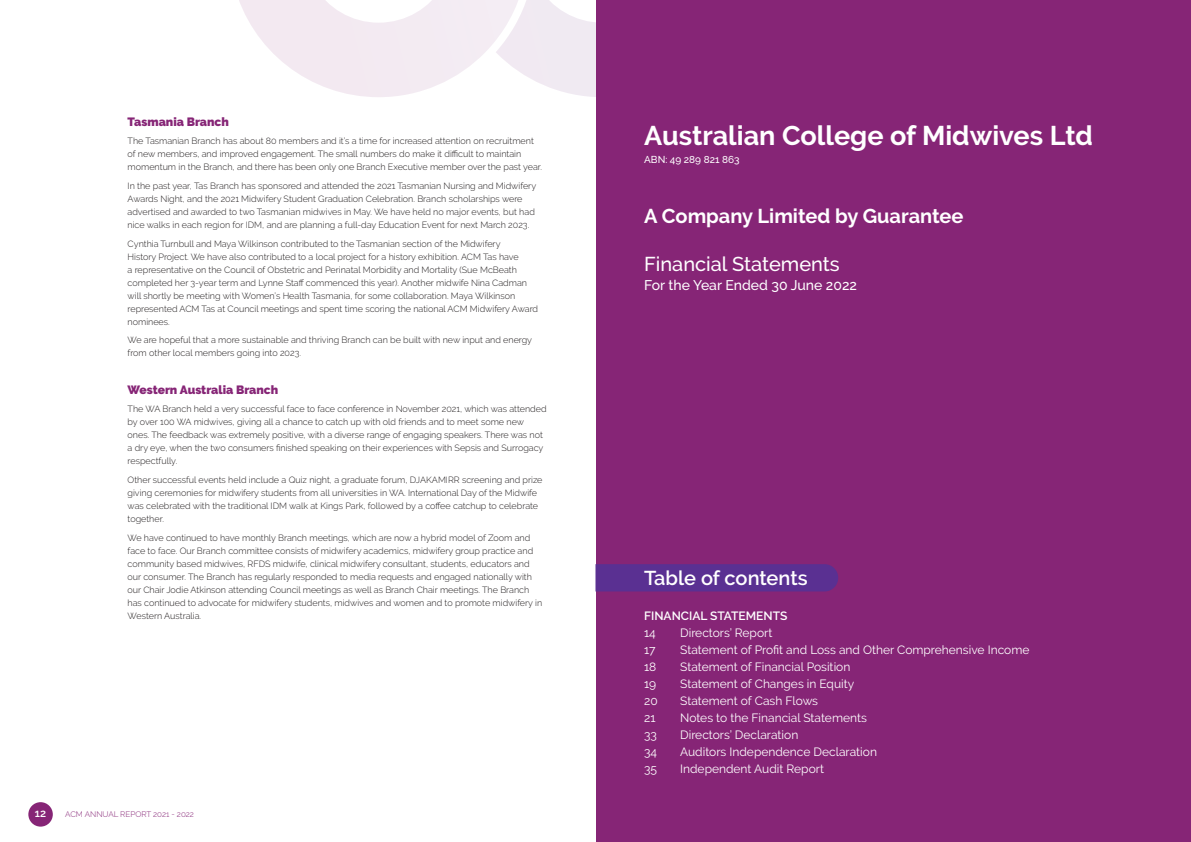
<style>
.page{position:relative;width:1191px;height:842px;background:#fff}
.page>*{position:absolute;margin:0;border:0;box-sizing:border-box;transform-origin:0 0}
.t1{font:700 27px "Raleway";color:#fff}
.t2{font:700 20px "Raleway";color:#fff}
.t3{font:500 20px "Raleway";color:#fff}
.t4{font:600 20px "Raleway";letter-spacing:-.005em;color:#fff}
.t5{font:500 14px "Raleway";color:#fff}
.t6{font:12px "Raleway";color:#fff}
.t7{font:900 12px "Raleway";color:#862576}
.t8{font:600 12px "Raleway";color:#fff}
.t9{font:600 11px "Raleway";color:#fff}
.t10{font:500 10px "Raleway";color:#fff}
.t11{font:300 9px/13px "Raleway";color:#231f20}
.t12{font:300 8px "Raleway";color:#862576}
</style>
<div class="page">
<div style="left:28px;top:802px;width:25px;height:25px;background:#862576;border-radius:50%"></div>
<svg style="left:239px;top:0;width:256px;height:97px"></svg>
<svg style="left:495px;top:0;width:101px;height:97px"></svg>
<div style="left:596px;top:0;width:595px;height:842px;background:#862576"></div>
<div style="left:595px;top:564px;width:243px;height:27px;background:#5a3092"></div>
<p class="t7" style="left:128px;top:114px;width:103px">Tasmania Branch</p>
<p class="t11" style="left:128px;top:135px;width:416px">The Tasmanian Branch has about 80 members and it’s a time for increased attention on recruitment of new members, and improved engagement. The small numbers do make it difficult to maintain momentum in the Branch, and there has been only one Branch Executive member over the past year.</p>
<p class="t11" style="left:128px;top:179px;width:410px">In the past year, Tas Branch has sponsored and attended the 2021 Tasmanian Nursing and Midwifery Awards Night, and the 2021 Midwifery Student Graduation Celebration. Branch scholarships were advertised and awarded to two Tasmanian midwives in May. We have held no major events, but had nice walks in each region for IDM, and are planning a full-day Education Event for next March 2023.</p>
<p class="t11" style="left:128px;top:237px;width:412px">Cynthia Turnbull and Maya Wilkinson contributed to the Tasmanian section of the Midwifery<br>History Project. We have also contributed to a local project for a history exhibition. ACM Tas have<br>a representative on the Council of Obstetric and Perinatal Morbidity and Mortality (Sue McBeath completed her 3-year term and Lynne Staff commenced this year). Another midwife Nina Cadman will shortly be meeting with Women’s Health Tasmania, for some collaboration. Maya Wilkinson represented ACM Tas at Council meetings and spent time scoring the national ACM Midwifery Award nominees.</p>
<p class="t11" style="left:128px;top:334px;width:406px">We are hopeful that a more sustainable and thriving Branch can be built with new input and energy from other local members going into 2023.</p>
<p class="t7" style="left:128px;top:382px;width:152px">Western Australia Branch</p>
<p class="t11" style="left:128px;top:403px;width:420px">The WA Branch held a very successful face to face conference in November 2021, which was attended by over 100 WA midwives, giving all a chance to catch up with old friends and to meet some new ones. The feedback was extremely positive, with a diverse range of engaging speakers. There was not a dry eye, when the two consumers finished speaking on their experiences with Sepsis and Surrogacy respectfully.</p>
<p class="t11" style="left:128px;top:473px;width:416px">Other successful events held include a Quiz night, a graduate forum, DJAKAMIRR screening and prize giving ceremonies for midwifery students from all universities in WA. International Day of the Midwife was celebrated with the traditional IDM walk at Kings Park, followed by a coffee catchup to celebrate together.</p>
<p class="t11" style="left:128px;top:531px;width:416px">We have continued to have monthly Branch meetings, which are now a hybrid model of Zoom and face to face. Our Branch committee consists of midwifery academics, midwifery group practice and community based midwives, RFDS midwife, clinical midwifery consultant, students, educators and our consumer. The Branch has regularly responded to media requests and engaged nationally with our Chair Jodie Atkinson attending Council meetings as well as Branch Chair meetings. The Branch has continued to advocate for midwifery students, midwives and women and to promote midwifery in Western Australia.</p>
<p class="t9" style="left:35px;top:807px;width:13px">12</p>
<p class="t12" style="left:65px;top:810px;width:130px">ACM ANNUAL REPORT 2021 - 2022</p>
<p class="t1" style="left:644px;top:120px;width:450px">Australian College of Midwives Ltd</p>
<p class="t10" style="left:644px;top:154px;width:97px">ABN: 49 289 821 863</p>
<p class="t2" style="left:644px;top:204px;width:321px">A Company Limited by Guarantee</p>
<p class="t3" style="left:644px;top:252px;width:197px">Financial Statements</p>
<p class="t5" style="left:644px;top:277px;width:214px">For the Year Ended 30 June 2022</p>
<p class="t4" style="left:644px;top:566px;width:165px">Table of contents</p>
<p class="t8" style="left:644px;top:609px;width:145px">FINANCIAL STATEMENTS</p>
<p class="t6" style="left:644px;top:626px;width:13px">14</p>
<p class="t6" style="left:680px;top:626px;width:94px">Directors’ Report</p>
<p class="t6" style="left:644px;top:643px;width:13px">17</p>
<p class="t6" style="left:680px;top:643px;width:351px">Statement of Profit and Loss and Other Comprehensive Income</p>
<p class="t6" style="left:644px;top:660px;width:14px">18</p>
<p class="t6" style="left:680px;top:660px;width:172px">Statement of Financial Position</p>
<p class="t6" style="left:644px;top:677px;width:14px">19</p>
<p class="t6" style="left:680px;top:677px;width:176px">Statement of Changes in Equity</p>
<p class="t6" style="left:644px;top:694px;width:15px">20</p>
<p class="t6" style="left:680px;top:694px;width:139px">Statement of Cash Flows</p>
<p class="t6" style="left:644px;top:711px;width:13px">21</p>
<p class="t6" style="left:680px;top:711px;width:188px">Notes to the Financial Statements</p>
<p class="t6" style="left:644px;top:728px;width:14px">33</p>
<p class="t6" style="left:680px;top:728px;width:120px">Directors’ Declaration</p>
<p class="t6" style="left:644px;top:745px;width:14px">34</p>
<p class="t6" style="left:680px;top:745px;width:198px">Auditors Independence Declaration</p>
<p class="t6" style="left:644px;top:762px;width:14px">35</p>
<p class="t6" style="left:680px;top:762px;width:145px">Independent Audit Report</p>
</div>
